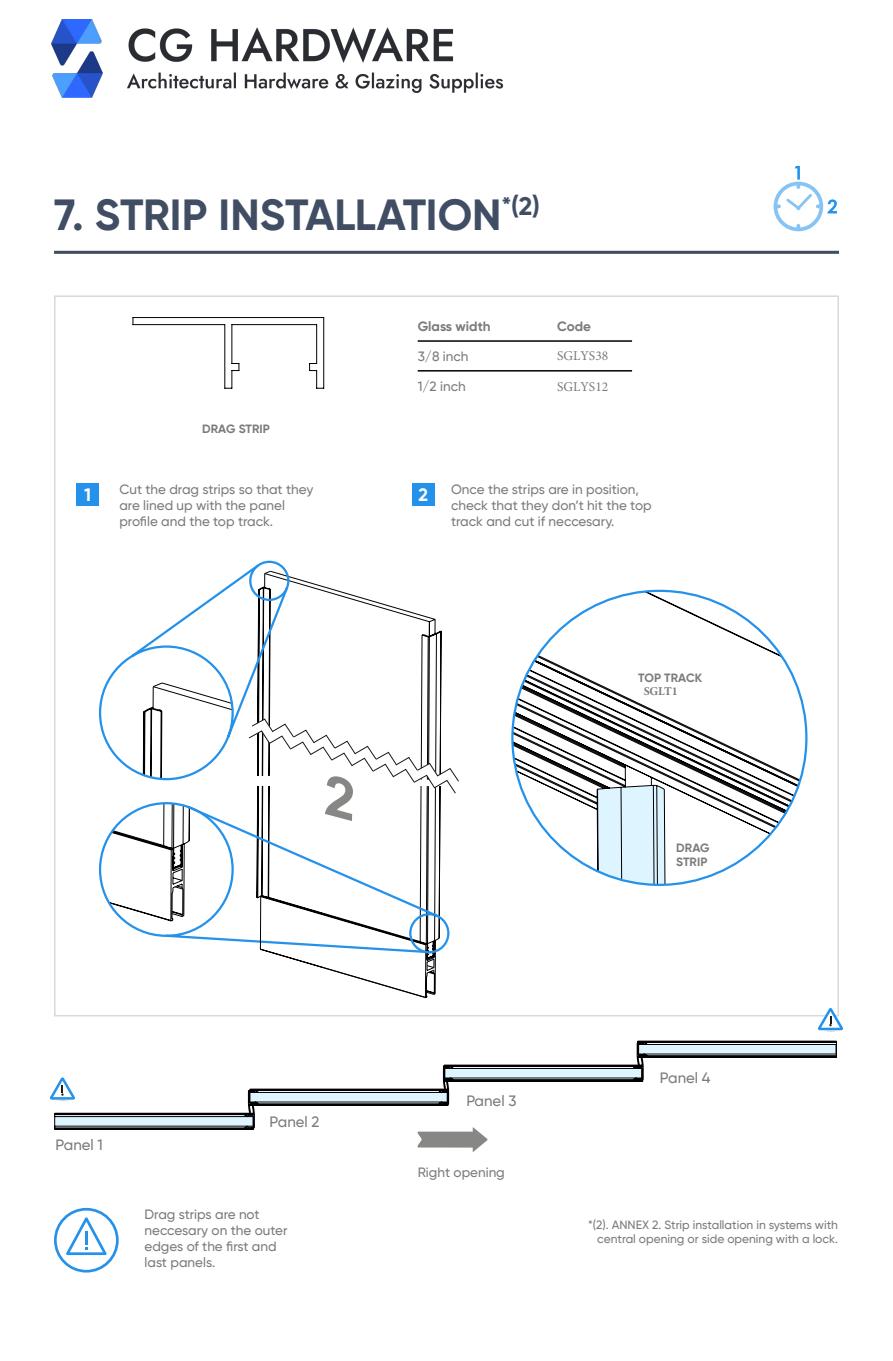
<style>
.page{position:relative;width:893px;height:1361px;background:#fff}
.page>*{position:absolute;margin:0;border:0;box-sizing:border-box;transform-origin:0 0}
.t1{font:700 43.65px "Gilroy";color:#404d63}
.t2{font:700 18px "Gilroy";color:#fff}
.t3{font:500 15px "Gilroy";color:#7a7b7a}
.t4{font:500 13.5px/16.2px "Gilroy";color:#7a7b7a}
.t5{font:700 13.5px "Gilroy";color:#7a7b7a}
.t6{font:13.5px "Minion Pro";color:#7a7b7a}
.t7{font:500 12px/14.4px "Gilroy";color:#7a7b7a;text-align:right}
.t8{font:700 12px/14.4px "Gilroy";letter-spacing:.01em;color:#7a7b7a}
.t9{font:700 12px "Minion Pro";letter-spacing:-.03em;color:#7a7b7a}
</style>
<div class="page">
<div style="left:55px;top:1116px;width:198px;height:10px;background:#def4ff"></div>
<hr style="left:232px;top:324px;width:85px;height:1px;background:#000">
<hr style="left:316px;top:325px;width:1px;height:38px;background:#000">
<svg style="left:309px;top:363px;width:15px;height:26px"></svg>
<hr style="left:323px;top:317px;width:1px;height:71px;background:#000">
<hr style="left:133px;top:317px;width:191px;height:1px;background:#000">
<hr style="left:133px;top:324px;width:92px;height:1px;background:#000">
<hr style="left:224px;top:325px;width:1px;height:63px;background:#000">
<svg style="left:225px;top:363px;width:15px;height:26px"></svg>
<hr style="left:231px;top:325px;width:1px;height:38px;background:#000">
<hr style="left:55px;top:1126px;width:198px;height:1px;background:#000003">
<hr style="left:55px;top:1116px;width:198px;height:1px;background:#000003">
<svg style="left:54px;top:1113px;width:1px;height:16px"></svg>
<hr style="left:55px;top:1129px;width:198px;height:1px;background:#000003">
<hr style="left:55px;top:1114px;width:196px;height:1px;background:#000003">
<hr style="left:55px;top:1128px;width:198px;height:1px;background:#000003">
<hr style="left:55px;top:1113px;width:198px;height:1px;background:#000003">
<svg style="left:50px;top:1077px;width:25px;height:22px"></svg>
<svg style="left:818px;top:1008px;width:25px;height:22px"></svg>
<svg style="left:98px;top:616px;width:361px;height:382px"></svg>
<svg style="left:512px;top:591px;width:289px;height:294px"></svg>
<svg style="left:185px;top:560px;width:266px;height:394px"></svg>
<svg style="left:244px;top:1041px;width:593px;height:111px"></svg>
<hr style="left:54px;top:251px;width:785px;height:3px;background:#404d63">
<hr style="left:418px;top:340px;width:139px;height:2px;background:#000">
<hr style="left:557px;top:340px;width:75px;height:2px;background:#000">
<hr style="left:418px;top:370px;width:139px;height:1px;background:#000">
<hr style="left:557px;top:370px;width:75px;height:1px;background:#000">
<svg style="left:54px;top:1208px;width:65px;height:64px"></svg>
<svg style="left:774px;top:166px;width:63px;height:65px"></svg>
<div style="left:76px;top:483px;width:23px;height:23px;background:#2491eb"></div>
<div style="left:412px;top:483px;width:23px;height:23px;background:#2491eb"></div>
<img style="left:51px;top:20px;width:453px;height:78px">
<h1 class="t1" style="left:54px;top:187px;width:487px">7. STRIP INSTALLATION<sup>*(2)</sup></h1>
<p class="t8" style="left:202px;top:422px;width:69px">DRAG STRIP</p>
<p class="t5" style="left:418px;top:318px;width:74px">Glass width</p>
<p class="t5" style="left:557px;top:318px;width:36px">Code</p>
<p class="t4" style="left:418px;top:348px;width:52px">3/8 inch</p>
<p class="t6" style="left:557px;top:347px;width:53px">SGLYS38</p>
<p class="t4" style="left:418px;top:378px;width:50px">1/2 inch</p>
<p class="t6" style="left:557px;top:377px;width:53px">SGLYS12</p>
<p class="t4" style="left:119px;top:480px;width:195px">Cut the drag strips so that they are lined up with the panel profile and the top track.</p>
<p class="t4" style="left:451px;top:480px;width:202px">Once the strips are in position, check that they don’t hit the top track and cut if neccesary.</p>
<h2 class="t2" style="left:84px;top:484px;width:8px">1</h2>
<h2 class="t2" style="left:419px;top:484px;width:11px">2</h2>
<p class="t8" style="left:638px;top:670px;width:65px">TOP TRACK</p>
<p class="t9" style="left:644px;top:683px;width:35px">SGLT1</p>
<p class="t8" style="left:676px;top:840px;width:35px">DRAG<br>STRIP</p>
<p class="t3" style="left:56px;top:1135px;width:49px">Panel 1</p>
<p class="t3" style="left:270px;top:1113px;width:51px">Panel 2</p>
<p class="t3" style="left:466px;top:1091px;width:52px">Panel 3</p>
<p class="t4" style="left:418px;top:1164px;width:89px">Right opening</p>
<p class="t3" style="left:660px;top:1068px;width:52px">Panel 4</p>
<p class="t4" style="left:145px;top:1205px;width:144px">Drag strips are not neccesary on the outer edges of the first and last panels.</p>
<p class="t7" style="left:588px;top:1217px;width:251px">*(2). ANNEX 2. Strip installation in systems with central opening or side opening with a lock.</p>
</div>
